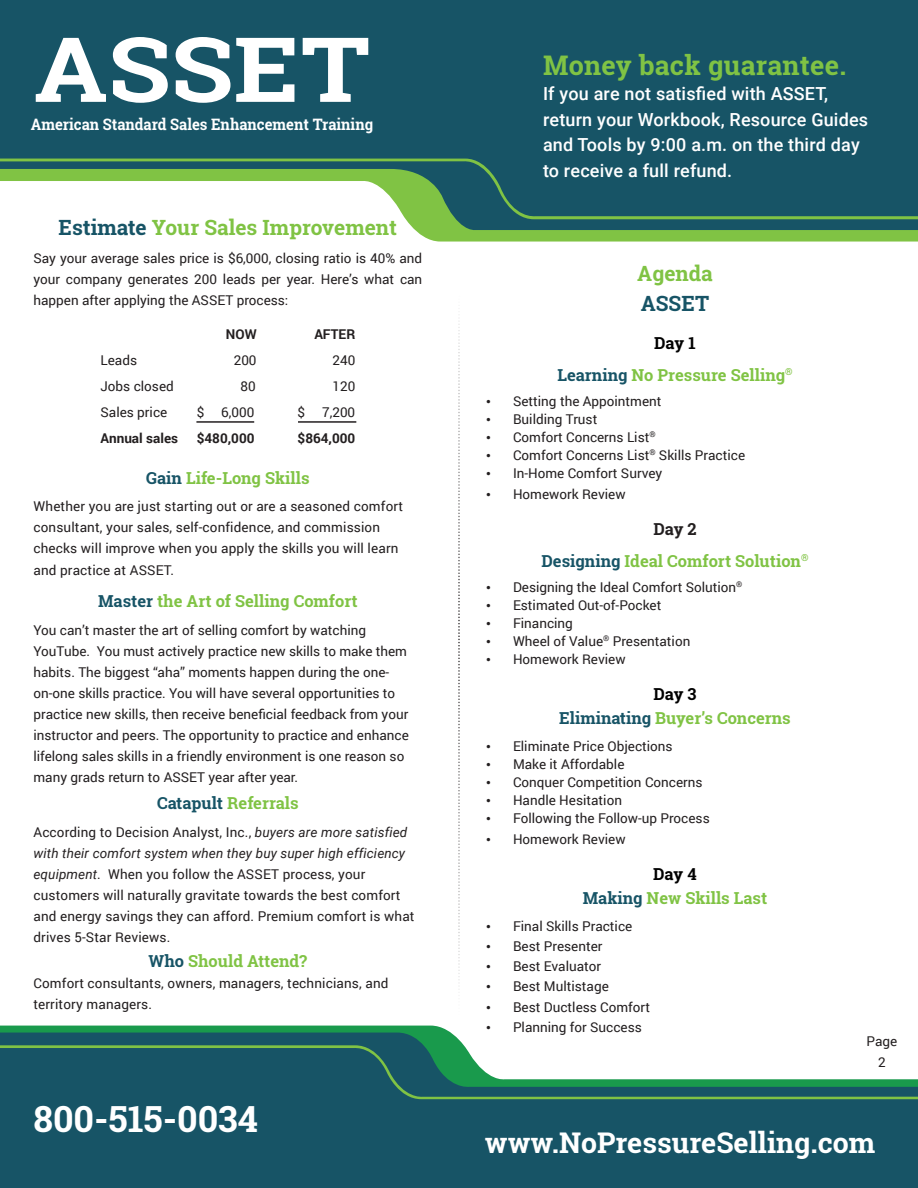
<style>
.page{position:relative;width:918px;height:1188px;background:#fff}
.page>*{position:absolute;margin:0;border:0;box-sizing:border-box;transform-origin:0 0}
.t1{font:700 90px "Roboto Slab";color:#fff;scale:1.15 1}
.t2{font:700 36px "Roboto Slab";color:#fff}
.t3{font:700 28.5px "Roboto Slab";color:#fff}
.t4{font:700 27px "Roboto Slab";letter-spacing:.01em;color:#80c344}
.t5{font:700 21px "Roboto Slab";color:#80c344}
.t6{font:700 21px "Roboto Slab";color:#175466}
.t7{font:500 18px/25.5px "Roboto";letter-spacing:.01em;color:#fff}
.t8{font:700 16.5px "Roboto Slab";color:#80c344}
.t9{font:700 16.5px "Roboto Slab";letter-spacing:-.005em;color:#000}
.t10{font:700 16.5px "Roboto Slab";color:#231f20}
.t11{font:700 15.75px "Roboto Slab";color:#fff;scale:.94 1}
.t12{font:13.5px/21px "Roboto";color:#231f20}
.t13{font:700 13.5px "Roboto";color:#231f20}
.s1{color:#175466}
.s2{font-style:italic}
.s3{font-family:"Times New Roman"}
</style>
<div class="page">
<div style="left:0;top:0;width:918px;height:159px;background:#175466"></div>
<svg style="left:405px;top:219px;width:513px;height:23px;background:#59975a"></svg>
<svg style="left:0;top:159px;width:918px;height:60px;fill:#175466"></svg>
<svg style="left:458px;top:324px;width:2px;height:656px"></svg>
<svg style="left:0;top:1026px;width:451px;height:7px;background:#1b974f"></svg>
<svg style="left:0;top:1033px;width:918px;height:155px;background:#245e6e"></svg>
<svg style="left:0;top:1045px;width:918px;height:54px;fill:#175466"></svg>
<hr style="left:298px;top:421px;width:58px;height:2px;background:#231f20">
<hr style="left:196px;top:421px;width:58px;height:2px;background:#231f20">
<p class="t1" style="left:34px;top:8px;width:294px">ASSET</p>
<p class="t11" style="left:31px;top:114px;width:366px">American Standard Sales Enhancement Training</p>
<p class="t5" style="left:59px;top:213px;width:340px"><span class="s1">Estimate</span> Your Sales Improvement</p>
<p class="t12" style="left:33px;top:247px;width:390px;text-align:justify">Say your average sales price is $6,000, closing ratio is 40% and your company generates 200 leads per year. Here’s what can happen after applying the ASSET process:</p>
<p class="t13" style="left:226px;top:324px;width:32px">NOW</p>
<p class="t13" style="left:314px;top:324px;width:42px">AFTER</p>
<p class="t12" style="left:100px;top:349px;width:38px">Leads</p>
<p class="t12" style="left:234px;top:349px;width:24px">200</p>
<p class="t12" style="left:333px;top:349px;width:24px">240</p>
<p class="t12" style="left:100px;top:375px;width:75px">Jobs closed</p>
<p class="t12" style="left:241px;top:375px;width:17px">80</p>
<p class="t12" style="left:333px;top:375px;width:24px">120</p>
<p class="t12" style="left:100px;top:401px;width:68px">Sales price</p>
<p class="t12" style="left:197px;top:401px;width:59px">$ 6,000</p>
<p class="t12" style="left:297px;top:401px;width:9px">$</p>
<p class="t12" style="left:322px;top:401px;width:35px">7,200</p>
<p class="t13" style="left:101px;top:429px;width:79px">Annual sales</p>
<p class="t13" style="left:197px;top:429px;width:59px">$480,000</p>
<p class="t13" style="left:298px;top:429px;width:59px">$864,000</p>
<p class="t8" style="left:146px;top:466px;width:165px"><span class="s1">Gain</span> Life-Long Skills</p>
<p class="t12" style="left:33px;top:496px;width:371px">Whether you are just starting out or are a seasoned comfort consultant, your sales, self-confidence, and commission checks will improve when you apply the skills you will learn and practice at ASSET.</p>
<p class="t8" style="left:98px;top:590px;width:261px"><span class="s1">Master</span> the Art of Selling Comfort</p>
<p class="t12" style="left:33px;top:619px;width:377px">You can’t master the art of selling comfort by watching YouTube. You must actively practice new skills to make them habits. The biggest “aha” moments happen during the one&shy;on-one skills practice. You will have several opportunities to practice new skills, then receive beneficial feedback from your instructor and peers. The opportunity to practice and enhance lifelong sales skills in a friendly environment is one reason so many grads return to ASSET year after year.</p>
<p class="t8" style="left:157px;top:792px;width:143px"><span class="s1">Catapult</span> Referrals</p>
<p class="t12" style="left:33px;top:821px;width:383px">According to Decision Analyst, Inc., <span class="s2">buyers are more satisfied with their comfort system when they buy super high efficiency equipment</span>. When you follow the ASSET process, your customers will naturally gravitate towards the best comfort and energy savings they can afford. Premium comfort is what drives 5-Star Reviews.</p>
<p class="t8" style="left:149px;top:950px;width:160px"><span class="s1">Who</span> Should Attend?</p>
<p class="t12" style="left:33px;top:973px;width:357px">Comfort consultants, owners, managers, technicians, and territory managers.</p>
<p class="t2" style="left:33px;top:1094px;width:226px">800-515-0034</p>
<p class="t4" style="left:543px;top:46px;width:305px">Money back guarantee.</p>
<p class="t7" style="left:543px;top:80px;width:327px">If you are not satisfied with ASSET, return your Workbook, Resource Guides and Tools by 9:00 a.m. on the third day to receive a full refund.</p>
<p class="t5" style="left:637px;top:259px;width:77px">Agenda</p>
<p class="t6" style="left:641px;top:289px;width:70px">ASSET</p>
<p class="t9" style="left:654px;top:331px;width:43px">Day 1</p>
<p class="t8" style="left:557px;top:364px;width:237px"><span class="s1">Learning</span> No Pressure Selling<sup>®</sup></p>
<p class="t12" style="left:486px;top:390px;width:177px"><span class="s3">•</span> Setting the Appointment</p>
<p class="t12" style="left:486px;top:408px;width:113px"><span class="s3">•</span> Building Trust</p>
<p class="t12" style="left:486px;top:426px;width:171px"><span class="s3">•</span> Comfort Concerns List<sup>®</sup></p>
<p class="t12" style="left:486px;top:444px;width:261px"><span class="s3">•</span> Comfort Concerns List<sup>®</sup> Skills Practice</p>
<p class="t12" style="left:486px;top:462px;width:178px"><span class="s3">•</span> In-Home Comfort Survey</p>
<p class="t12" style="left:486px;top:483px;width:141px"><span class="s3">•</span> Homework Review</p>
<p class="t10" style="left:653px;top:517px;width:45px">Day 2</p>
<p class="t8" style="left:542px;top:550px;width:268px"><span class="s1">Designing</span> Ideal Comfort Solution<sup>®</sup></p>
<p class="t12" style="left:486px;top:576px;width:258px"><span class="s3">•</span> Designing the Ideal Comfort Solution<sup>®</sup></p>
<p class="t12" style="left:486px;top:594px;width:177px"><span class="s3">•</span> Estimated Out-of-Pocket</p>
<p class="t12" style="left:486px;top:612px;width:88px"><span class="s3">•</span> Financing</p>
<p class="t12" style="left:486px;top:630px;width:206px"><span class="s3">•</span> Wheel of Value<sup>®</sup> Presentation</p>
<p class="t12" style="left:486px;top:648px;width:141px"><span class="s3">•</span> Homework Review</p>
<p class="t9" style="left:653px;top:682px;width:45px">Day 3</p>
<p class="t8" style="left:559px;top:706px;width:233px"><span class="s1">Eliminating</span> Buyer’s Concerns</p>
<p class="t12" style="left:486px;top:735px;width:188px"><span class="s3">•</span> Eliminate Price Objections</p>
<p class="t12" style="left:486px;top:753px;width:140px"><span class="s3">•</span> Make it Affordable</p>
<p class="t12" style="left:486px;top:771px;width:218px"><span class="s3">•</span> Conquer Competition Concerns</p>
<p class="t12" style="left:486px;top:789px;width:138px"><span class="s3">•</span> Handle Hesitation</p>
<p class="t12" style="left:486px;top:807px;width:225px"><span class="s3">•</span> Following the Follow-up Process</p>
<p class="t12" style="left:486px;top:828px;width:141px"><span class="s3">•</span> Homework Review</p>
<p class="t9" style="left:653px;top:863px;width:45px">Day 4</p>
<p class="t8" style="left:583px;top:886px;width:186px"><span class="s1">Making</span> New Skills Last</p>
<p class="t12" style="left:486px;top:915px;width:148px"><span class="s3">•</span> Final Skills Practice</p>
<p class="t12" style="left:486px;top:935px;width:118px"><span class="s3">•</span> Best Presenter</p>
<p class="t12" style="left:486px;top:955px;width:117px"><span class="s3">•</span> Best Evaluator</p>
<p class="t12" style="left:486px;top:976px;width:124px"><span class="s3">•</span> Best Multistage</p>
<p class="t12" style="left:486px;top:996px;width:166px"><span class="s3">•</span> Best Ductless Comfort</p>
<p class="t12" style="left:486px;top:1016px;width:157px"><span class="s3">•</span> Planning for Success</p>
<p class="t12" style="left:867px;top:1031px;width:32px">Page</p>
<p class="t12" style="left:878px;top:1051px;width:9px">2</p>
<p class="t3" style="left:485px;top:1123px;width:392px">www.NoPressureSelling.com</p>
</div>
